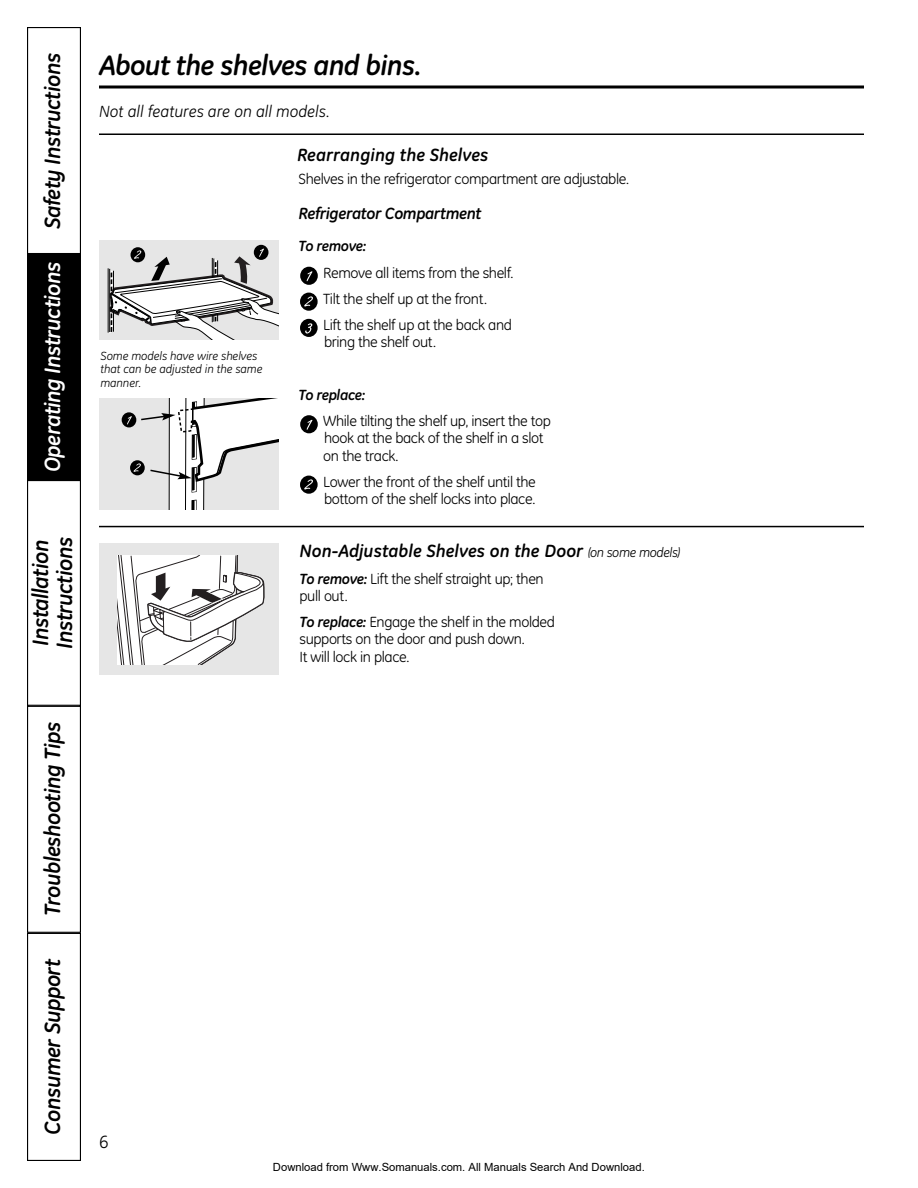
<style>
.page{position:relative;width:918px;height:1188px;background:#fff}
.page>*{position:absolute;margin:0;border:0;box-sizing:border-box;transform-origin:0 0}
.t1{font:italic 700 28.5px "GE Inspira";letter-spacing:-.025em;color:#000}
.t2{font:italic 700 22.5px/24px "GE Inspira";letter-spacing:-.025em;color:#000}
.t3{font:italic 700 22.5px "GE Inspira";letter-spacing:-.025em;color:#fff}
.t4{font:italic 700 18px "GE Inspira";color:#000}
.t5{font:18px "GE Inspira";color:#000}
.t6{font:italic 16.5px "GE Inspira";color:#000}
.t7{font:italic 700 16.5px "GE Inspira";letter-spacing:-.025em;color:#000}
.t8{font:15px/17.2px "GE Inspira";letter-spacing:-.025em;color:#000}
.t9{font:italic 700 15px "GE Inspira";letter-spacing:-.025em;color:#000}
.t10{font:italic 12px/13.5px "GE Inspira";letter-spacing:-.005em;color:#000}
.t11{font:11.25px "Arial";color:#000}
.s1{font-weight:400;font-size:13.5px}
.s2{font-weight:700;font-style:italic}
</style>
<div class="page">
<div style="left:27px;top:933px;width:54px;height:228px;border:1px solid #000"></div>
<div style="left:27px;top:705px;width:54px;height:228px;border:1px solid #000"></div>
<div style="left:28px;top:254px;width:52px;height:226px;background:#000"></div>
<div style="left:27px;top:253px;width:54px;height:228px;border:1px solid #000"></div>
<div style="left:27px;top:27px;width:54px;height:228px;border:1px solid #000"></div>
<div style="left:27px;top:479px;width:54px;height:228px;border:1px solid #000"></div>
<div style="left:300px;top:476px;width:18px;height:18px;background:#000;border-radius:50%"></div>
<svg style="left:304px;top:479px;width:9px;height:10px"></svg>
<div style="left:300px;top:415px;width:18px;height:18px;background:#000;border-radius:50%"></div>
<svg style="left:307px;top:420px;width:5px;height:10px"></svg>
<div style="left:300px;top:319px;width:18px;height:18px;background:#000;border-radius:50%"></div>
<svg style="left:305px;top:323px;width:7px;height:11px"></svg>
<div style="left:300px;top:293px;width:18px;height:18px;background:#000;border-radius:50%"></div>
<svg style="left:304px;top:296px;width:9px;height:10px"></svg>
<div style="left:300px;top:267px;width:18px;height:18px;background:#000;border-radius:50%"></div>
<svg style="left:307px;top:271px;width:5px;height:10px"></svg>
<hr style="left:99px;top:86px;width:765px;height:2px;background:#000">
<hr style="left:99px;top:134px;width:765px;height:1px;background:#000">
<div style="left:99px;top:240px;width:180px;height:100px;background:#e6e6e6"></div>
<div style="left:99px;top:398px;width:180px;height:111px;background:#e6e6e6"></div>
<div style="left:254px;top:245px;width:14px;height:15px;background:#000;border-radius:50%"></div>
<svg style="left:131px;top:247px;width:14px;height:15px"></svg>
<svg style="left:107px;top:249px;width:172px;height:260px"></svg>
<hr style="left:99px;top:526px;width:765px;height:1px;background:#000">
<div style="left:99px;top:544px;width:180px;height:131px;background:#e6e6e6"></div>
<svg style="left:118px;top:556px;width:147px;height:108px"></svg>
<h2 class="t2" style="left:43px;top:229px;width:178px;rotate:-90deg">Safety Instructions</h2>
<h2 class="t3" style="left:44px;top:472px;width:212px;rotate:-90deg">Operating Instructions</h2>
<h2 class="t2" style="left:31px;top:649px;width:113px;rotate:-90deg">Installation<br>Instructions</h2>
<h2 class="t2" style="left:43px;top:916px;width:196px;rotate:-90deg">Troubleshooting Tips</h2>
<h2 class="t2" style="left:43px;top:1135px;width:178px;rotate:-90deg">Consumer Support</h2>
<h1 class="t1" style="left:99px;top:54px;width:324px">About the shelves and bins.</h1>
<p class="t6" style="left:99px;top:106px;width:232px">Not all features are on all models.</p>
<p class="t4" style="left:297px;top:148px;width:193px">Rearranging the Shelves</p>
<p class="t10" style="left:101px;top:350px;width:164px">Some models have wire shelves that can be adjusted in the same manner.</p>
<p class="t8" style="left:299px;top:172px;width:332px">Shelves in the refrigerator compartment are adjustable.</p>
<p class="t7" style="left:299px;top:207px;width:184px">Refrigerator Compartment</p>
<p class="t9" style="left:299px;top:241px;width:69px">To remove:</p>
<p class="t8" style="left:323px;top:261px;width:192px;line-height:26.2px">Remove all items from the shelf.<br>Tilt the shelf up at the front.<br>Lift the shelf up at the back and</p>
<p class="t8" style="left:324px;top:335px;width:114px">bring the shelf out.</p>
<p class="t9" style="left:299px;top:389px;width:68px">To replace:</p>
<p class="t8" style="left:323px;top:414px;width:229px">While tilting the shelf up, insert the top hook at the back of the shelf in a slot on the track.</p>
<p class="t8" style="left:323px;top:475px;width:214px">Lower the front of the shelf until the bottom of the shelf locks into place.</p>
<p class="t4" style="left:300px;top:544px;width:382px">Non-Adjustable Shelves on the Door <span class="s1">(on some models)</span></p>
<p class="t8" style="left:300px;top:571px;width:246px"><span class="s2">To remove:</span> Lift the shelf straight up; then pull out.</p>
<p class="t8" style="left:300px;top:615px;width:257px"><span class="s2">To replace:</span> Engage the shelf in the molded supports on the door and push down.<br>It will lock in place.</p>
<p class="t5" style="left:99px;top:1135px;width:11px">6</p>
<p class="t11" style="left:273px;top:1160px;width:373px">Download from Www.Somanuals.com. All Manuals Search And Download.</p>
</div>
